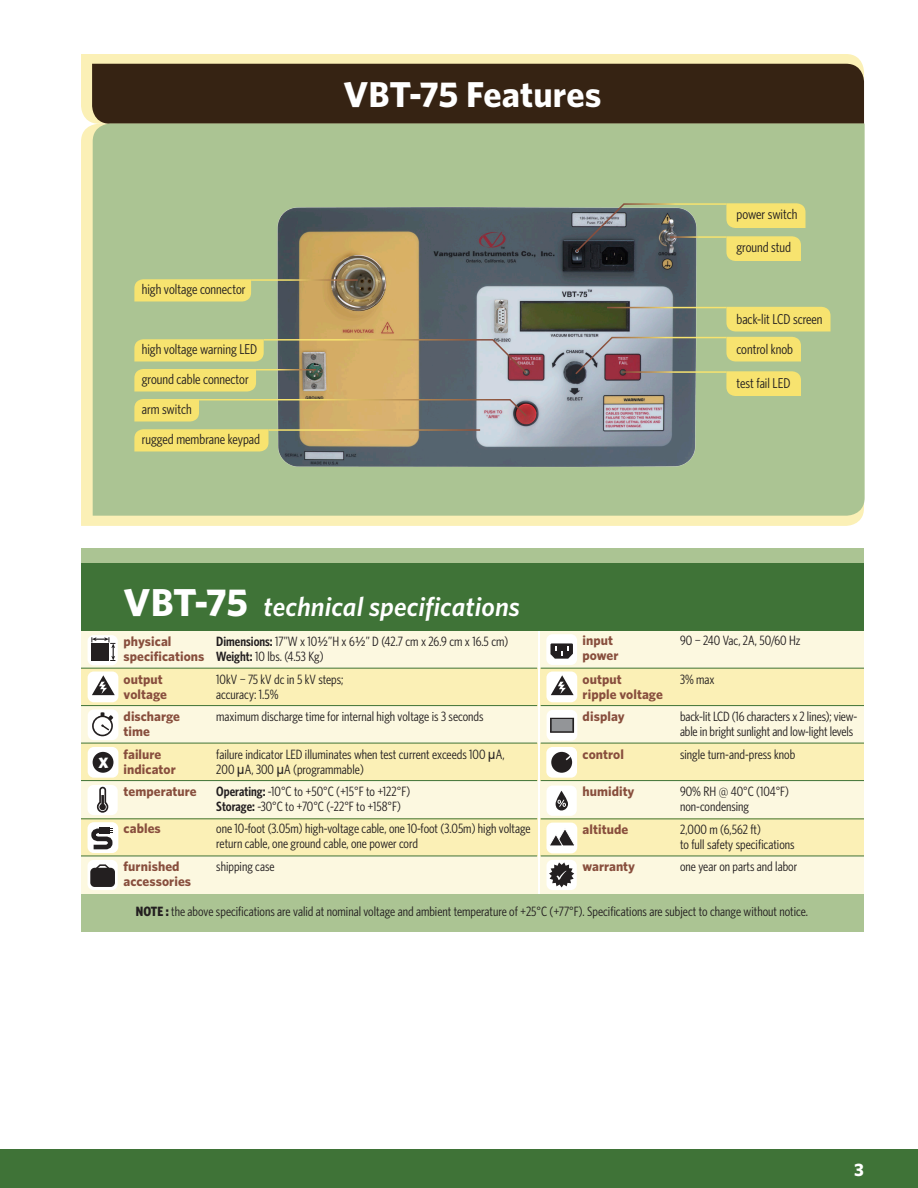
<style>
.page{position:relative;width:918px;height:1188px;background:#fff}
.page>*{position:absolute;margin:0;border:0;box-sizing:border-box;transform-origin:0 0}
.Sidebar_Heading{font:700 36px "Whitney";letter-spacing:.005em;color:#fff}
.t1{font:italic 600 27px "Whitney";letter-spacing:.005em;color:#fff}
.t2{font:700 18px "Whitney";color:#fff}
.Product_Sub-Heading{font:900 15px "Whitney";color:#fff}
.Body_Text{font:14.25px "Whitney Condensed";color:#231f20}
.t3{font:13.5px/15px "Whitney Condensed";color:#231f20}
.t4{font:700 13.5px "Whitney";letter-spacing:.005em;color:#884e3d}
.s1{font-weight:700;font-style:normal;font-size:39px}
.s2{font-weight:600}
.s3{font-family:"Whitney Numeric"}
.s4{font-family:"Arial"}
.s5{font-weight:700}
</style>
<div class="page">
<div style="left:81px;top:125px;width:782px;height:401px;background:#fbf0b6"></div>
<svg style="left:81px;top:54px;width:781px;height:69px;background:#f6ebb2"></svg>
<div style="left:92px;top:64px;width:772px;height:60px;background:#362313"></div>
<div style="left:93px;top:124px;width:772px;height:392px;background:#abc493"></div>
<div style="left:0;top:1149px;width:918px;height:39px;background:#3f7337"></div>
<img style="left:274px;top:196px;width:426px;height:288px">
<svg style="left:134px;top:429px;width:134px;height:23px;background:#f3e170"></svg>
<hr style="left:268px;top:429px;width:212px;height:2px;background:#fff">
<svg style="left:134px;top:279px;width:117px;height:23px;background:#f3e170"></svg>
<hr style="left:251px;top:279px;width:107px;height:2px;background:#fff">
<div style="left:81px;top:631px;width:456px;height:38px;background:#fcf8e0"></div>
<div style="left:81px;top:549px;width:783px;height:82px;background:#abc493"></div>
<div style="left:81px;top:564px;width:783px;height:67px;background:#3f7337"></div>
<div style="left:81px;top:668px;width:456px;height:38px;background:#fbf0b6"></div>
<div style="left:541px;top:668px;width:323px;height:38px;background:#fbf0b6"></div>
<div style="left:541px;top:631px;width:323px;height:37px;background:#fcf8e0"></div>
<div style="left:81px;top:706px;width:456px;height:37px;background:#fcf8e0"></div>
<div style="left:81px;top:743px;width:456px;height:38px;background:#fbf0b6"></div>
<div style="left:81px;top:781px;width:456px;height:37px;background:#fcf8e0"></div>
<div style="left:81px;top:818px;width:456px;height:38px;background:#fbf0b6"></div>
<div style="left:81px;top:856px;width:456px;height:37px;background:#fcf8e0"></div>
<div style="left:541px;top:706px;width:323px;height:37px;background:#fcf8e0"></div>
<div style="left:541px;top:743px;width:323px;height:38px;background:#fbf0b6"></div>
<div style="left:541px;top:781px;width:323px;height:38px;background:#fcf8e0"></div>
<div style="left:541px;top:818px;width:323px;height:38px;background:#fbf0b6"></div>
<div style="left:541px;top:856px;width:323px;height:37px;background:#fcf8e0"></div>
<hr style="left:81px;top:668px;width:456px;height:1px;background:#3f7337">
<hr style="left:541px;top:668px;width:323px;height:1px;background:#3f7337">
<div style="left:81px;top:894px;width:783px;height:37px;background:#abc493"></div>
<hr style="left:541px;top:780px;width:323px;height:1px;background:#3f7337">
<hr style="left:541px;top:819px;width:323px;height:1px;background:#3f7337">
<hr style="left:541px;top:856px;width:323px;height:1px;background:#3f7337">
<hr style="left:81px;top:780px;width:456px;height:1px;background:#3f7337">
<hr style="left:81px;top:818px;width:456px;height:1px;background:#3f7337">
<hr style="left:81px;top:856px;width:456px;height:1px;background:#3f7337">
<hr style="left:541px;top:705px;width:323px;height:1px;background:#3f7337">
<hr style="left:81px;top:705px;width:456px;height:1px;background:#3f7337">
<hr style="left:541px;top:743px;width:323px;height:1px;background:#3f7337">
<hr style="left:81px;top:743px;width:456px;height:1px;background:#3f7337">
<div style="left:88px;top:635px;width:30px;height:30px;background:#fff;border-radius:6px"></div>
<svg style="left:92px;top:637px;width:23px;height:24px"></svg>
<div style="left:546px;top:634px;width:31px;height:31px;background:#fff;border-radius:6px"></div>
<svg style="left:550px;top:643px;width:23px;height:16px"></svg>
<div style="left:88px;top:785px;width:30px;height:30px;background:#fff;border-radius:6px"></div>
<svg style="left:96px;top:786px;width:13px;height:27px"></svg>
<div style="left:546px;top:786px;width:31px;height:30px;background:#fff;border-radius:6px"></div>
<svg style="left:556px;top:791px;width:12px;height:19px"></svg>
<svg style="left:558px;top:800px;width:8px;height:7px"></svg>
<div style="left:546px;top:823px;width:31px;height:30px;background:#fff;border-radius:6px"></div>
<svg style="left:550px;top:830px;width:25px;height:16px"></svg>
<div style="left:88px;top:822px;width:30px;height:31px;background:#fff;border-radius:6px"></div>
<svg style="left:89px;top:827px;width:24px;height:25px"></svg>
<div style="left:88px;top:860px;width:30px;height:30px;background:#fff;border-radius:6px"></div>
<div style="left:90px;top:868px;width:25px;height:19px;background:#231f20;border-radius:4px"></div>
<svg style="left:94px;top:864px;width:17px;height:4px"></svg>
<div style="left:546px;top:860px;width:31px;height:30px;background:#fff;border-radius:6px"></div>
<svg style="left:549px;top:862px;width:25px;height:25px"></svg>
<div style="left:88px;top:672px;width:30px;height:30px;background:#fff;border-radius:6px"></div>
<svg style="left:92px;top:675px;width:23px;height:20px"></svg>
<svg style="left:134px;top:338px;width:394px;height:54px;background:#baae7a"></svg>
<svg style="left:134px;top:398px;width:394px;height:24px;background:#b5ab7c"></svg>
<svg style="left:574px;top:307px;width:257px;height:89px;background:#adae84"></svg>
<hr style="left:622px;top:371px;width:104px;height:2px;background:#fff">
<svg style="left:574px;top:203px;width:232px;height:58px;background:#95986f"></svg>
<div style="left:546px;top:672px;width:31px;height:30px;background:#fff;border-radius:6px"></div>
<svg style="left:551px;top:675px;width:23px;height:20px"></svg>
<div style="left:88px;top:709px;width:30px;height:31px;background:#fff;border-radius:6px"></div>
<svg style="left:92px;top:712px;width:21px;height:24px"></svg>
<div style="left:547px;top:710px;width:30px;height:31px;background:#fff;border-radius:6px"></div>
<div style="left:550px;top:718px;width:24px;height:15px;border:1px solid #231f20"></div>
<svg style="left:552px;top:719px;width:20px;height:12px"></svg>
<div style="left:88px;top:747px;width:30px;height:31px;background:#fff;border-radius:6px"></div>
<div style="left:93px;top:752px;width:20px;height:21px;background:#231f20;border-radius:50%"></div>
<div style="left:546px;top:747px;width:31px;height:31px;background:#fff;border-radius:6px"></div>
<div style="left:551px;top:752px;width:21px;height:21px;background:#231f20;border-radius:50%"></div>
<svg style="left:565px;top:754px;width:7px;height:7px"></svg>
<p class="Body_Text" style="left:142px;top:281px;width:105px">high voltage connector</p>
<p class="Sidebar_Heading" style="left:344px;top:73px;width:259px">VBT-75 Features</p>
<p class="Body_Text" style="left:736px;top:206px;width:62px">power switch</p>
<p class="Body_Text" style="left:736px;top:239px;width:56px">ground stud</p>
<p class="Body_Text" style="left:736px;top:311px;width:88px">back-lit LCD screen</p>
<p class="Body_Text" style="left:142px;top:341px;width:117px">high voltage warning LED</p>
<p class="Body_Text" style="left:736px;top:341px;width:58px">control knob</p>
<p class="Body_Text" style="left:142px;top:371px;width:108px">ground cable connector</p>
<p class="Body_Text" style="left:142px;top:401px;width:51px">arm switch</p>
<p class="Body_Text" style="left:142px;top:431px;width:120px">rugged membrane keypad</p>
<p class="Body_Text" style="left:736px;top:375px;width:55px">test fail LED</p>
<p class="Product_Sub-Heading" style="left:98px;top:754px;width:12px">X</p>
<p class="t1" style="left:124px;top:590px;width:398px"><span class="s1">VBT-75</span> technical specifications</p>
<p class="t4" style="left:124px;top:633px;width:49px">physical</p>
<p class="t4" style="left:124px;top:648px;width:83px">specifications</p>
<p class="t3" style="left:216px;top:634px;width:294px"><span class="s2">Dimensions:</span> 17”W x 10<span class="s3">K</span>”H x 6<span class="s3">K</span>” D (42.7 cm x 26.9 cm x 16.5 cm)</p>
<p class="t3" style="left:216px;top:649px;width:109px"><span class="s2">Weight:</span> 10 lbs. (4.53 Kg)</p>
<p class="t4" style="left:582px;top:633px;width:32px">input</p>
<p class="t4" style="left:582px;top:648px;width:38px">power</p>
<p class="t3" style="left:680px;top:633px;width:122px">90 ¬ 240 Vac, 2A, 50/60 Hz</p>
<p class="t3" style="left:216px;top:671px;width:129px">10kV ¬ 75 kV dc in 5 kV steps;</p>
<p class="t3" style="left:216px;top:686px;width:64px">accuracy: 1.5%</p>
<p class="t4" style="left:124px;top:671px;width:41px">output</p>
<p class="t3" style="left:680px;top:671px;width:36px">3% max</p>
<p class="t4" style="left:124px;top:686px;width:45px">voltage</p>
<p class="t4" style="left:583px;top:671px;width:41px">output</p>
<p class="t4" style="left:583px;top:686px;width:82px">ripple voltage</p>
<p class="t4" style="left:124px;top:708px;width:58px">discharge</p>
<p class="t4" style="left:124px;top:723px;width:28px">time</p>
<p class="t4" style="left:124px;top:746px;width:39px">failure</p>
<p class="t4" style="left:124px;top:761px;width:54px">indicator</p>
<p class="t3" style="left:216px;top:708px;width:269px">maximum discharge time for internal high voltage is 3 seconds</p>
<p class="t4" style="left:583px;top:708px;width:44px">display</p>
<p class="t3" style="left:680px;top:709px;width:179px">back-lit LCD (16 characters x 2 lines); view&shy;able in bright sunlight and low-light levels</p>
<p class="t3" style="left:216px;top:747px;width:290px">failure indicator LED illuminates when test current exceeds 100 <span class="s4">µ</span>A,<br>200 <span class="s4">µ</span>A, 300 <span class="s4">µ</span>A (programmable)</p>
<p class="t4" style="left:583px;top:746px;width:43px">control</p>
<p class="t3" style="left:680px;top:747px;width:117px">single turn-and-press knob</p>
<p class="t4" style="left:124px;top:783px;width:75px">temperature</p>
<p class="t3" style="left:216px;top:783px;width:195px"><span class="s2">Operating:</span> -10°C to +50°C (+15°F to +122°F)</p>
<p class="t3" style="left:216px;top:798px;width:186px"><span class="s2">Storage:</span> -30°C to +70°C (-22°F to +158°F)</p>
<p class="t4" style="left:582px;top:783px;width:54px">humidity</p>
<p class="t3" style="left:680px;top:784px;width:111px">90% RH @ 40°C (104°F) non-condensing</p>
<p class="t4" style="left:583px;top:821px;width:47px">altitude</p>
<p class="t3" style="left:680px;top:821px;width:82px">2,000 m (6,562 ft)</p>
<p class="t3" style="left:680px;top:836px;width:116px">to full safety specifications</p>
<p class="t4" style="left:124px;top:821px;width:39px">cables</p>
<p class="t3" style="left:216px;top:821px;width:316px">one 10-foot (3.05m) high-voltage cable, one 10-foot (3.05m) high voltage return cable, one ground cable, one power cord</p>
<p class="t4" style="left:124px;top:858px;width:57px">furnished</p>
<p class="t4" style="left:124px;top:873px;width:69px">accessories</p>
<p class="t3" style="left:216px;top:858px;width:60px">shipping case</p>
<p class="t4" style="left:582px;top:858px;width:54px">warranty</p>
<p class="t3" style="left:680px;top:858px;width:119px">one year on parts and labor</p>
<p class="t3" style="left:136px;top:904px;width:674px"><span class="s5">NOTE :</span> the above specifications are valid at nominal voltage and ambient temperature of +25°C (+77°F). Specifications are subject to change without notice.</p>
<p class="t2" style="left:854px;top:1159px;width:11px">3</p>
</div>
